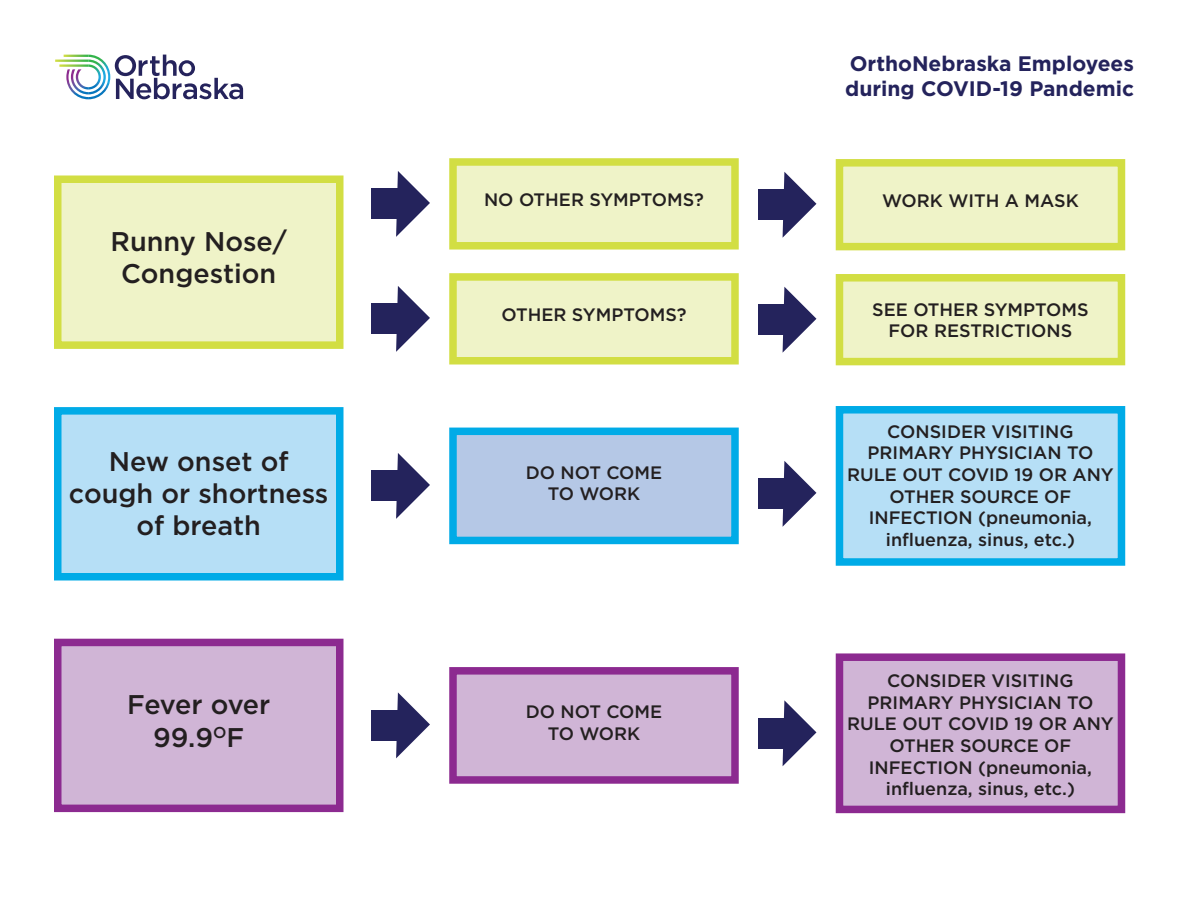
<style>
.page{position:relative;width:1188px;height:918px;background:#fff}
.page>*{position:absolute;margin:0;border:0;box-sizing:border-box;transform-origin:0 0}
.t1{font:500 27px/32.4px "Gotham";color:#231f20;text-align:center}
.t2{font:500 27px "Gotham";letter-spacing:-.025em;color:#231f20}
.t3{font:700 21px "Gotham";color:#24235c}
.t4{font:500 18px/21.6px "Gotham";color:#231f20;text-align:center}
</style>
<div class="page">
<svg style="left:55px;top:55px;width:188px;height:44px"></svg>
<div style="left:54px;top:176px;width:290px;height:173px;background:#eff3c8;border:8px solid #d2de43"></div>
<div style="left:54px;top:407px;width:290px;height:173px;background:#b6dff6;border:8px solid #00abe7"></div>
<div style="left:54px;top:639px;width:290px;height:173px;background:#d0b5d6;border:8px solid #8c2a90"></div>
<div style="left:372px;top:710px;width:30px;height:31px;background:#24235c"></div>
<svg style="left:396px;top:692px;width:34px;height:66px"></svg>
<div style="left:449px;top:667px;width:290px;height:117px;background:#d0b5d6;border:8px solid #8c2a90"></div>
<div style="left:758px;top:718px;width:31px;height:31px;background:#24235c"></div>
<svg style="left:783px;top:700px;width:33px;height:66px"></svg>
<div style="left:836px;top:653px;width:289px;height:160px;background:#d0b5d6;border:8px solid #8c2a90"></div>
<div style="left:372px;top:470px;width:30px;height:31px;background:#24235c"></div>
<svg style="left:396px;top:453px;width:34px;height:66px"></svg>
<div style="left:449px;top:428px;width:290px;height:116px;background:#b5c8e6;border:8px solid #00abe7"></div>
<div style="left:758px;top:478px;width:31px;height:31px;background:#24235c"></div>
<svg style="left:783px;top:461px;width:33px;height:66px"></svg>
<div style="left:836px;top:406px;width:289px;height:160px;background:#b6dff6;border:8px solid #00abe7"></div>
<div style="left:372px;top:188px;width:30px;height:31px;background:#24235c"></div>
<svg style="left:396px;top:171px;width:34px;height:66px"></svg>
<div style="left:449px;top:158px;width:290px;height:92px;background:#eff3c8;border:8px solid #d2de43"></div>
<div style="left:372px;top:303px;width:30px;height:31px;background:#24235c"></div>
<svg style="left:396px;top:286px;width:34px;height:66px"></svg>
<div style="left:449px;top:273px;width:290px;height:91px;background:#eff3c8;border:8px solid #d2de43"></div>
<div style="left:758px;top:189px;width:31px;height:31px;background:#24235c"></div>
<svg style="left:783px;top:172px;width:33px;height:65px"></svg>
<div style="left:836px;top:159px;width:289px;height:91px;background:#eff3c8;border:8px solid #d2de43"></div>
<div style="left:758px;top:304px;width:31px;height:31px;background:#24235c"></div>
<svg style="left:783px;top:287px;width:33px;height:65px"></svg>
<div style="left:836px;top:274px;width:289px;height:91px;background:#eff3c8;border:8px solid #d2de43"></div>
<p class="t1" style="left:111px;top:225px;width:178px">Runny Nose/</p>
<p class="t1" style="left:121px;top:257px;width:157px">Congestion</p>
<p class="t1" style="left:69px;top:445px;width:261px">New onset of cough or shortness</p>
<p class="t1" style="left:136px;top:509px;width:126px">of breath</p>
<p class="t2" style="left:127px;top:687px;width:145px">Fever over</p>
<p class="t1" style="left:153px;top:721px;width:93px">99.9<sup>O</sup>F</p>
<p class="t4" style="left:484px;top:188px;width:221px">NO OTHER SYMPTOMS?</p>
<p class="t4" style="left:502px;top:303px;width:186px">OTHER SYMPTOMS?</p>
<p class="t4" style="left:526px;top:461px;width:138px">DO NOT COME</p>
<p class="t4" style="left:548px;top:483px;width:94px">TO WORK</p>
<p class="t4" style="left:526px;top:701px;width:138px">DO NOT COME</p>
<p class="t4" style="left:548px;top:722px;width:94px">TO WORK</p>
<p class="t3" style="left:850px;top:49px;width:286px">OrthoNebraska Employees</p>
<p class="t3" style="left:845px;top:75px;width:290px">during COVID-19 Pandemic</p>
<p class="t4" style="left:882px;top:189px;width:198px">WORK WITH A MASK</p>
<p class="t4" style="left:872px;top:298px;width:218px">SEE OTHER SYMPTOMS<br>FOR RESTRICTIONS</p>
<p class="t4" style="left:847px;top:420px;width:268px">CONSIDER VISITING<br>PRIMARY PHYSICIAN TO<br>RULE OUT COVID 19 OR ANY<br>OTHER SOURCE OF<br>INFECTION (pneumonia, influenza, sinus, etc.)</p>
<p class="t4" style="left:847px;top:670px;width:268px">CONSIDER VISITING<br>PRIMARY PHYSICIAN TO<br>RULE OUT COVID 19 OR ANY<br>OTHER SOURCE OF<br>INFECTION (pneumonia, influenza, sinus, etc.)</p>
</div>
